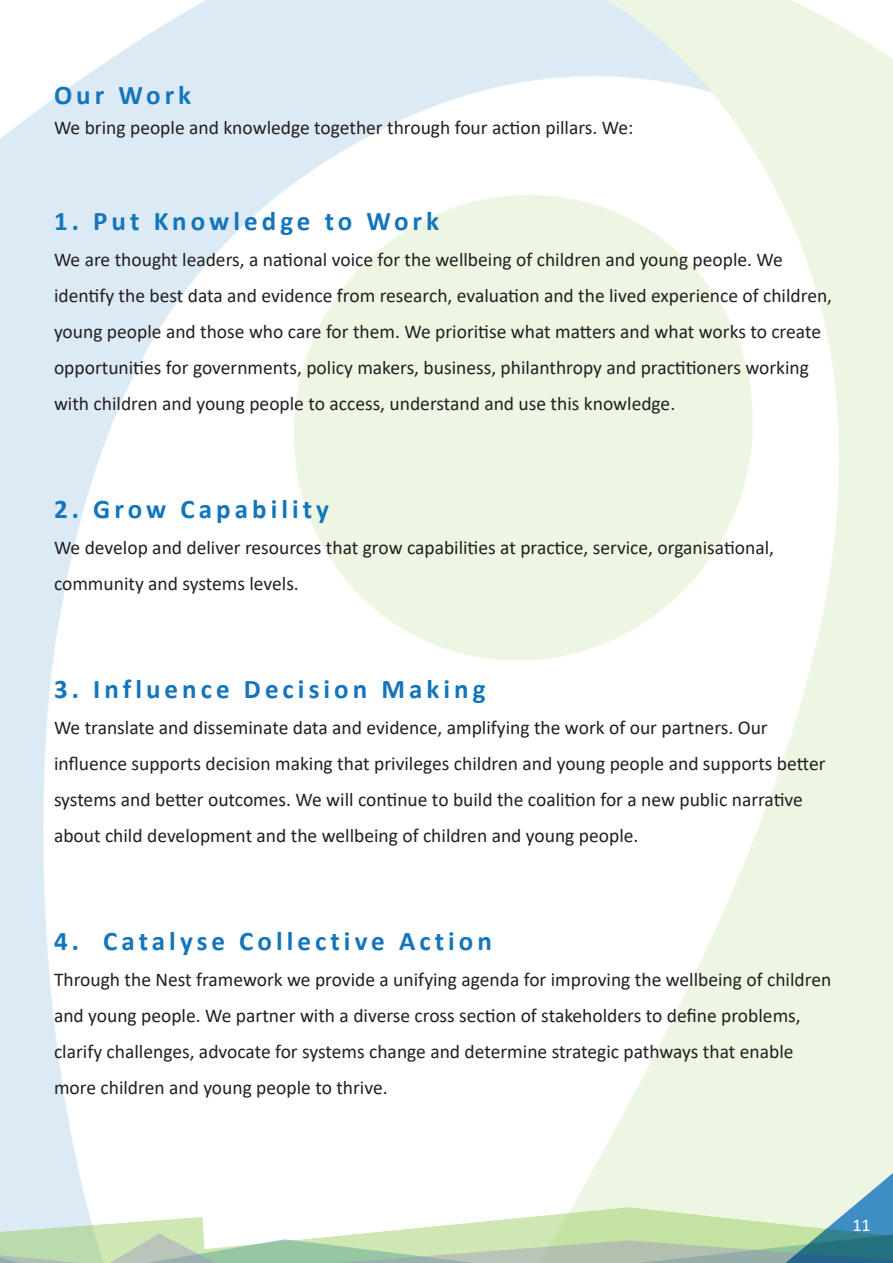
<style>
.page{position:relative;width:893px;height:1263px;background:#fff}
.page>*{position:absolute;margin:0;border:0;box-sizing:border-box;transform-origin:0 0}
.Basic_Headline_Blue{font:700 27px "Calibri";letter-spacing:.15em;color:#1375bc}
.Basic_Headline_Blue-2{font:19.5px/36px "Calibri";color:#231f20}
.t1{font:18px "Calibri";color:#fff}
</style>
<div class="page">
<img style="left:0;top:1144px;width:893px;height:119px">
<p class="Basic_Headline_Blue" style="left:54px;top:76px;width:139px">Our Work</p>
<p class="Basic_Headline_Blue-2" style="left:54px;top:109px;width:581px">We bring people and knowledge together through four action pillars. We:</p>
<p class="Basic_Headline_Blue" style="left:54px;top:202px;width:387px">1. Put Knowledge to Work</p>
<p class="Basic_Headline_Blue-2" style="left:54px;top:241px;width:780px">We are thought leaders, a national voice for the wellbeing of children and young people. We identify the best data and evidence from research, evaluation and the lived experience of children, young people and those who care for them. We prioritise what matters and what works to create opportunities for governments, policy makers, business, philanthropy and practitioners working with children and young people to access, understand and use this knowledge.</p>
<p class="Basic_Headline_Blue" style="left:54px;top:490px;width:277px">2. Grow Capability</p>
<p class="Basic_Headline_Blue-2" style="left:54px;top:529px;width:722px">We develop and deliver resources that grow capabilities at practice, service, organisational, community and systems levels.</p>
<p class="Basic_Headline_Blue" style="left:54px;top:670px;width:433px">3. Influence Decision Making</p>
<p class="Basic_Headline_Blue-2" style="left:54px;top:709px;width:773px">We translate and disseminate data and evidence, amplifying the work of our partners. Our influence supports decision making that privileges children and young people and supports better systems and better outcomes. We will continue to build the coalition for a new public narrative about child development and the wellbeing of children and young people.</p>
<p class="Basic_Headline_Blue" style="left:54px;top:922px;width:439px">4. Catalyse Collective Action</p>
<p class="Basic_Headline_Blue-2" style="left:54px;top:961px;width:779px">Through the Nest framework we provide a unifying agenda for improving the wellbeing of children and young people. We partner with a diverse cross section of stakeholders to define problems, clarify challenges, advocate for systems change and determine strategic pathways that enable more children and young people to thrive.</p>
<p class="t1" style="left:852px;top:1213px;width:20px">11</p>
</div>
